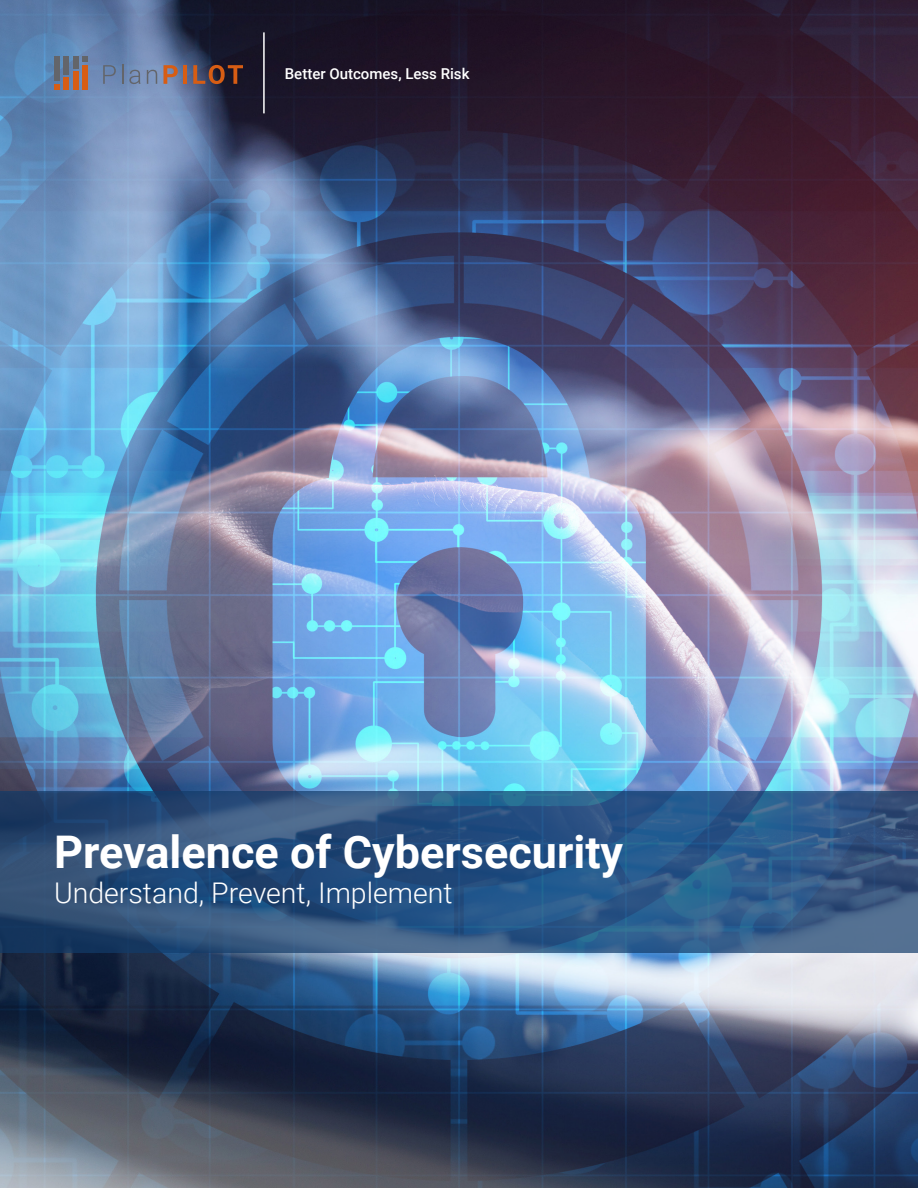
<style>
.page{position:relative;width:918px;height:1188px;background:#fff}
.page>*{position:absolute;margin:0;border:0;box-sizing:border-box;transform-origin:0 0}
.t1{font:700 45px "Roboto";color:#fff}
.t2{font:300 28.5px "Roboto";color:#fff}
.t3{font:500 15px "Roboto";color:#fff}
</style>
<div class="page">
<img style="left:0;top:0;width:918px;height:1188px">
<svg style="left:103px;top:65px;width:13px;height:19px"></svg>
<svg style="left:122px;top:64px;width:1px;height:20px"></svg>
<svg style="left:129px;top:70px;width:12px;height:14px"></svg>
<svg style="left:147px;top:70px;width:10px;height:14px"></svg>
<svg style="left:163px;top:65px;width:15px;height:19px"></svg>
<hr style="left:183px;top:65px;width:4px;height:19px;background:#d75d14">
<svg style="left:193px;top:65px;width:50px;height:19px"></svg>
<svg style="left:54px;top:84px;width:6px;height:6px"></svg>
<div style="left:63px;top:77px;width:6px;height:13px;background:#d75d14"></div>
<div style="left:73px;top:71px;width:6px;height:19px;background:#d75d14"></div>
<div style="left:82px;top:65px;width:6px;height:25px;background:#d75d14"></div>
<svg style="left:82px;top:56px;width:6px;height:6px"></svg>
<div style="left:73px;top:56px;width:6px;height:12px;background:#63656a"></div>
<div style="left:63px;top:56px;width:6px;height:19px;background:#63656a"></div>
<div style="left:54px;top:56px;width:6px;height:25px;background:#63656a"></div>
<hr style="left:263px;top:32px;width:2px;height:81px;background:#fff">
<svg style="left:0;top:791px;width:918px;height:162px;background:#2d5581"></svg>
<p class="t3" style="left:285px;top:63px;width:186px">Better Outcomes, Less Risk</p>
<p class="t1" style="left:54px;top:821px;width:571px">Prevalence of Cybersecurity</p>
<p class="t2" style="left:54px;top:873px;width:400px">Understand, Prevent, Implement</p>
</div>
